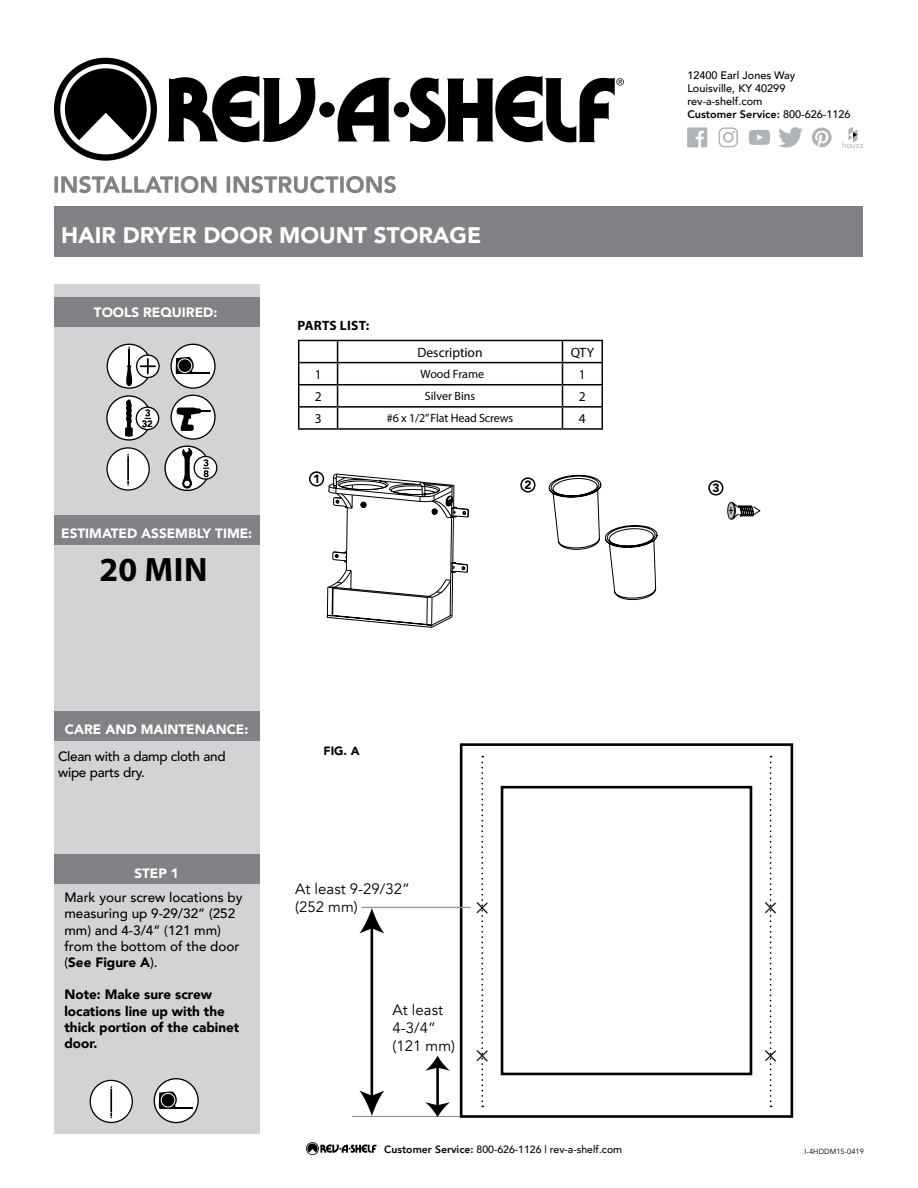
<style>
.page{position:relative;width:918px;height:1188px;background:#fff}
.page>*{position:absolute;margin:0;border:0;box-sizing:border-box;transform-origin:0 0}
.t1{font:700 33.9px "Myriad Pro";color:#000}
.t2{font:900 22.5px "Avenir";color:#fff}
.t3{font:15px/18px "Avenir";color:#000}
.t4{font:500 13.5px/16.2px "Avenir";color:#000}
.t5{font:900 13.5px/16.2px "Avenir";color:#000}
.t6{font:900 13.5px "Avenir";color:#fff}
.t7{font:500 13.5px/16.2px "Avenir";letter-spacing:-.02em;color:#000}
.t8{font:13.5px "Myriad Pro";color:#000}
.t9{font:700 13.5px "Myriad Pro";letter-spacing:.02em;color:#000}
.t10{font:12px "Myriad Pro";letter-spacing:-.005em;color:#000}
.t11{font:900 12px "Avenir";color:#000}
.t12{font:500 10.95px/13px "Avenir";color:#000}
.t13{font:500 10.5px "Avenir";color:#000}
.t14{font:900 9.45px "Avenir";color:#000}
.t15{font:7.5px "Avenir";color:#000}
.s1{font-weight:800}
.s2{font-weight:900}
</style>
<div class="page">
<svg style="left:306px;top:1142px;width:72px;height:13px"></svg>
<hr style="left:298px;top:340px;width:40px;height:1px;background:#000">
<hr style="left:338px;top:340px;width:224px;height:1px;background:#000">
<hr style="left:562px;top:340px;width:41px;height:1px;background:#000">
<hr style="left:298px;top:362px;width:40px;height:1px;background:#000">
<hr style="left:338px;top:362px;width:224px;height:1px;background:#000">
<hr style="left:562px;top:362px;width:41px;height:1px;background:#000">
<hr style="left:298px;top:384px;width:40px;height:1px;background:#000">
<hr style="left:338px;top:384px;width:224px;height:1px;background:#000">
<hr style="left:562px;top:384px;width:41px;height:1px;background:#000">
<hr style="left:298px;top:406px;width:40px;height:2px;background:#000">
<svg style="left:298px;top:341px;width:1px;height:87px"></svg>
<hr style="left:338px;top:406px;width:224px;height:2px;background:#000">
<svg style="left:337px;top:341px;width:1px;height:87px"></svg>
<hr style="left:562px;top:406px;width:41px;height:2px;background:#000">
<svg style="left:562px;top:341px;width:1px;height:87px"></svg>
<svg style="left:602px;top:341px;width:1px;height:87px"></svg>
<hr style="left:298px;top:428px;width:40px;height:2px;background:#000">
<hr style="left:338px;top:428px;width:224px;height:2px;background:#000">
<hr style="left:562px;top:428px;width:41px;height:2px;background:#000">
<svg style="left:327px;top:474px;width:142px;height:154px"></svg>
<svg style="left:549px;top:475px;width:108px;height:125px"></svg>
<div style="left:55px;top:206px;width:808px;height:50px;background:#808285"></div>
<svg style="left:54px;top:176px;width:342px;height:17px"></svg>
<div style="left:54px;top:284px;width:206px;height:850px;background:#d1d3d4"></div>
<svg style="left:687px;top:127px;width:20px;height:20px"></svg>
<svg style="left:749px;top:130px;width:21px;height:15px"></svg>
<svg style="left:778px;top:127px;width:25px;height:21px"></svg>
<svg style="left:812px;top:128px;width:20px;height:19px"></svg>
<svg style="left:843px;top:127px;width:20px;height:21px"></svg>
<div style="left:719px;top:127px;width:19px;height:20px;border:1px solid #b1b4b6;border-radius:5px"></div>
<div style="left:723px;top:132px;width:11px;height:11px;border:2px solid #b1b4b6;border-radius:50%"></div>
<div style="left:319px;top:102px;width:16px;height:15px;background:#000;border-radius:50%"></div>
<svg style="left:168px;top:76px;width:148px;height:67px"></svg>
<svg style="left:337px;top:77px;width:54px;height:65px"></svg>
<svg style="left:409px;top:75px;width:215px;height:68px"></svg>
<div style="left:394px;top:102px;width:15px;height:15px;background:#000;border-radius:50%"></div>
<svg style="left:54px;top:58px;width:103px;height:103px"></svg>
<div style="left:54px;top:854px;width:205px;height:29px;background:#808285"></div>
<div style="left:54px;top:297px;width:205px;height:30px;background:#808285"></div>
<div style="left:54px;top:516px;width:205px;height:29px;background:#808285"></div>
<div style="left:54px;top:711px;width:205px;height:30px;background:#808285"></div>
<div style="left:309px;top:471px;width:15px;height:16px;border:2px solid #000;border-radius:50%"></div>
<div style="left:520px;top:477px;width:16px;height:16px;border:2px solid #000;border-radius:50%"></div>
<div style="left:708px;top:480px;width:15px;height:16px;border:2px solid #000;border-radius:50%"></div>
<div style="left:728px;top:502px;width:7px;height:17px;border:1px solid #000;border-radius:50%"></div>
<svg style="left:729px;top:502px;width:31px;height:17px"></svg>
<hr style="left:352px;top:1116px;width:109px;height:1px;background:#939598">
<svg style="left:459px;top:743px;width:335px;height:375px"></svg>
<hr style="left:361px;top:907px;width:110px;height:1px;background:#939598">
<hr style="left:371px;top:926px;width:2px;height:172px;background:#000">
<hr style="left:436px;top:1061px;width:3px;height:51px;background:#000">
<svg style="left:359px;top:1091px;width:25px;height:25px"></svg>
<svg style="left:425px;top:1102px;width:25px;height:15px"></svg>
<svg style="left:359px;top:908px;width:25px;height:25px"></svg>
<svg style="left:425px;top:1056px;width:25px;height:15px"></svg>
<div style="left:154px;top:1079px;width:44px;height:44px;background:#fff;border-radius:50%"></div>
<div style="left:154px;top:1078px;width:45px;height:45px;border:1px solid #000;border-radius:50%"></div>
<hr style="left:161px;top:1107px;width:32px;height:2px;background:#000">
<svg style="left:158px;top:1091px;width:19px;height:18px"></svg>
<div style="left:161px;top:1093px;width:14px;height:15px;border:1px solid #fff;border-radius:50%"></div>
<div style="left:90px;top:1080px;width:42px;height:42px;background:#fff;border-radius:50%"></div>
<div style="left:90px;top:1080px;width:43px;height:43px;border:1px solid #000;border-radius:50%"></div>
<svg style="left:110px;top:1085px;width:2px;height:33px"></svg>
<div style="left:171px;top:344px;width:44px;height:44px;background:#fff;border-radius:50%"></div>
<div style="left:170px;top:344px;width:46px;height:45px;border:1px solid #000;border-radius:50%"></div>
<svg style="left:171px;top:395px;width:44px;height:44px"></svg>
<div style="left:170px;top:395px;width:46px;height:45px;border:1px solid #000;border-radius:50%"></div>
<hr style="left:178px;top:373px;width:32px;height:1px;background:#000">
<svg style="left:175px;top:357px;width:22px;height:17px"></svg>
<div style="left:178px;top:358px;width:14px;height:15px;border:1px solid #fff;border-radius:50%"></div>
<div style="left:107px;top:344px;width:44px;height:44px;background:#fff;border-radius:50%"></div>
<div style="left:107px;top:344px;width:45px;height:45px;border:1px solid #000;border-radius:50%"></div>
<svg style="left:126px;top:346px;width:7px;height:40px"></svg>
<svg style="left:137px;top:355px;width:22px;height:22px"></svg>
<div style="left:136px;top:354px;width:24px;height:24px;border:1px solid #000;border-radius:50%"></div>
<svg style="left:141px;top:359px;width:14px;height:15px"></svg>
<svg style="left:177px;top:407px;width:34px;height:24px"></svg>
<div style="left:107px;top:396px;width:44px;height:44px;background:#fff;border-radius:50%"></div>
<div style="left:106px;top:395px;width:46px;height:46px;border:1px solid #000;border-radius:50%"></div>
<svg style="left:125px;top:400px;width:7px;height:37px"></svg>
<svg style="left:136px;top:407px;width:23px;height:23px"></svg>
<div style="left:136px;top:407px;width:23px;height:23px;border:1px solid #000;border-radius:50%"></div>
<div style="left:107px;top:448px;width:42px;height:42px;background:#fff;border-radius:50%"></div>
<div style="left:106px;top:447px;width:44px;height:44px;border:1px solid #000;border-radius:50%"></div>
<svg style="left:127px;top:453px;width:2px;height:33px"></svg>
<svg style="left:165px;top:446px;width:44px;height:44px"></svg>
<div style="left:164px;top:445px;width:46px;height:46px;border:1px solid #000;border-radius:50%"></div>
<svg style="left:182px;top:448px;width:10px;height:40px"></svg>
<div style="left:194px;top:457px;width:23px;height:22px;background:#fff;border-radius:50%"></div>
<div style="left:194px;top:456px;width:23px;height:24px;border:1px solid #000;border-radius:50%"></div>
<svg style="left:203px;top:459px;width:6px;height:18px"></svg>
<svg style="left:142px;top:409px;width:9px;height:18px"></svg>
<svg style="left:472px;top:756px;width:21px;height:351px"></svg>
<svg style="left:760px;top:756px;width:21px;height:351px"></svg>
<h2 class="t2" style="left:61px;top:216px;width:422px">HAIR DRYER DOOR MOUNT STORAGE</h2>
<p class="t6" style="left:94px;top:300px;width:125px">TOOLS REQUIRED:</p>
<p class="t14" style="left:147px;top:416px;width:7px">2</p>
<p class="t9" style="left:297px;top:317px;width:73px">PARTS LIST:</p>
<p class="t8" style="left:418px;top:344px;width:67px">Description</p>
<p class="t8" style="left:571px;top:344px;width:25px">QTY</p>
<p class="t8" style="left:315px;top:366px;width:8px">1</p>
<p class="t10" style="left:421px;top:366px;width:65px">Wood Frame</p>
<p class="t8" style="left:579px;top:366px;width:8px">1</p>
<p class="t8" style="left:315px;top:388px;width:8px">2</p>
<p class="t10" style="left:425px;top:388px;width:52px">Silver Bins</p>
<p class="t8" style="left:579px;top:388px;width:8px">2</p>
<p class="t8" style="left:315px;top:410px;width:8px">3</p>
<p class="t10" style="left:387px;top:410px;width:128px">#6 x 1/2” Flat Head Screws</p>
<p class="t8" style="left:579px;top:410px;width:8px">4</p>
<p class="t12" style="left:687px;top:68px;width:165px">12400 Earl Jones Way<br>Louisville, KY 40299 rev-a-shelf.com<br><span class="s1">Customer Service:</span> 800-626-1126</p>
<p class="t6" style="left:61px;top:522px;width:192px">ESTIMATED ASSEMBLY TIME:</p>
<h1 class="t1" style="left:100px;top:548px;width:110px">20 MIN</h1>
<p class="t11" style="left:313px;top:469px;width:9px">1</p>
<p class="t11" style="left:525px;top:475px;width:9px">2</p>
<p class="t11" style="left:712px;top:478px;width:9px">3</p>
<p class="t6" style="left:65px;top:717px;width:185px">CARE AND MAINTENANCE:</p>
<p class="t7" style="left:58px;top:747px;width:169px">Clean with a damp cloth and wipe parts dry.</p>
<p class="t6" style="left:134px;top:861px;width:46px">STEP 1</p>
<p class="t4" style="left:64px;top:889px;width:180px">Mark your screw locations by measuring up 9-29/32” (252 mm) and 4-3/4” (121 mm) from the bottom of the door (<span class="s2">See Figure A</span>).</p>
<p class="t5" style="left:64px;top:986px;width:176px">Note: Make sure screw locations line up with the thick portion of the cabinet door.</p>
<p class="t11" style="left:324px;top:741px;width:38px">FIG. A</p>
<p class="t3" style="left:295px;top:880px;width:116px">At least 9-29/32” (252 mm)</p>
<p class="t3" style="left:393px;top:1001px;width:64px">At least<br>4-3/4” (121 mm)</p>
<p class="t13" style="left:384px;top:1140px;width:239px"><span class="s1">Customer Service:</span> 800-626-1126 | rev-a-shelf.com</p>
<p class="t15" style="left:805px;top:1147px;width:61px">I-4HDDM15-0419</p>
</div>
